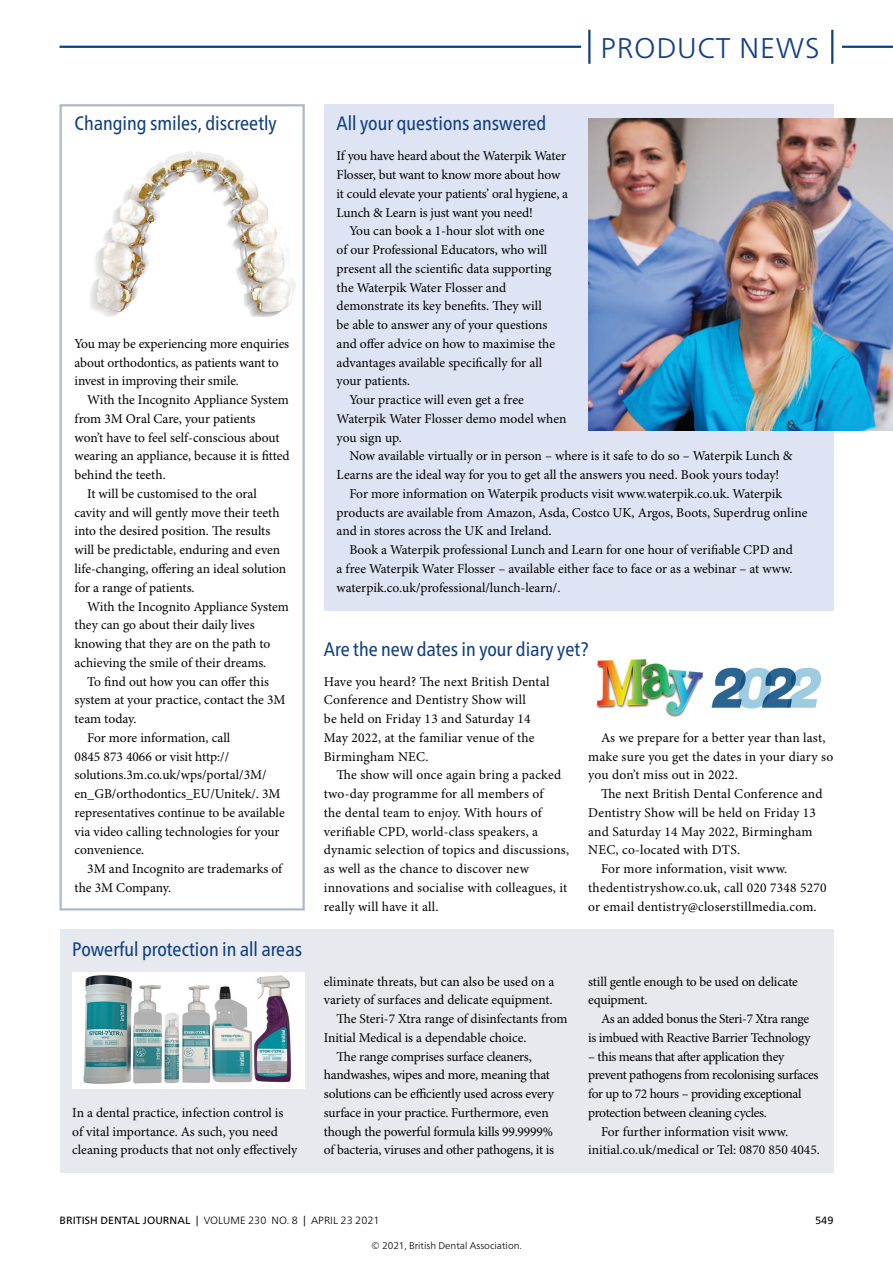
<style>
.page{position:relative;width:893px;height:1263px;background:#fff}
.page>*{position:absolute;margin:0;border:0;box-sizing:border-box;transform-origin:0 0}
.t1{font:300 28.5px "Frutiger Neue LT Pro";letter-spacing:.025em;color:#123f84}
.Title_9_Cnd_13pt_286{font:condensed 19.5px "Frutiger Neue LT Pro";color:#123f84}
.Para_9pt_ragged{font:13.5px/18.8px "Minion Pro";color:#000}
.Para_9pt_ragged_1st{font:13.5px/18.8px "Minion Pro";letter-spacing:-.005em;color:#000}
.Para_9pt_ragged-2{font:13.5px/18.8px "Minion Pro";letter-spacing:-.025em;color:#000;text-align:right}
.Para_9pt_ragged_1st-2{font:13.5px/18.8px "Minion Pro";letter-spacing:.015em;color:#000}
.t2{font:300 10.5px "Frutiger Neue LT Pro";letter-spacing:.005em;color:#000}
.t3{font:10.5px "Frutiger Neue LT Pro";color:#000}
.t4{font:300 9.75px "Frutiger Neue LT Pro";color:#000}
.s1{font-weight:400}
</style>
<div class="page">
<div style="left:324px;top:104px;width:509px;height:506px;background:#dee4f3"></div>
<div style="left:60px;top:929px;width:773px;height:244px;background:#e6e9ee"></div>
<div style="left:60px;top:104px;width:245px;height:806px;border:2px solid #aeb9c7"></div>
<img style="left:596px;top:659px;width:226px;height:58px">
<img style="left:588px;top:119px;width:305px;height:312px">
<img style="left:72px;top:973px;width:233px;height:116px">
<img style="left:90px;top:151px;width:206px;height:166px">
<hr style="left:60px;top:46px;width:521px;height:2px;background:#123f84">
<hr style="left:842px;top:46px;width:51px;height:2px;background:#123f84">
<hr style="left:588px;top:30px;width:2px;height:34px;background:#123f84">
<hr style="left:831px;top:30px;width:2px;height:34px;background:#123f84">
<p class="Title_9_Cnd_13pt_286" style="left:75px;top:112px;width:204px">Changing smiles, discreetly</p>
<p class="Title_9_Cnd_13pt_286" style="left:337px;top:112px;width:211px">All your questions answered</p>
<h1 class="t1" style="left:601px;top:31px;width:221px">PRODUCT NEWS</h1>
<p class="Para_9pt_ragged_1st" style="left:75px;top:335px;width:216px">You may be experiencing more enquiries about orthodontics, as patients want to invest in improving their smile.</p>
<p class="Para_9pt_ragged" style="left:75px;top:391px;width:217px;text-indent:13px">With the Incognito Appliance System from 3M Oral Care, your patients<br>won’t have to feel self-conscious about wearing an appliance, because it is fitted behind the teeth.</p>
<p class="Para_9pt_ragged" style="left:75px;top:485px;width:213px;text-indent:13px">It will be customised to the oral cavity and will gently move their teeth into the desired position. The results will be predictable, enduring and even life-changing, offering an ideal solution for a range of patients.</p>
<p class="Para_9pt_ragged" style="left:75px;top:597px;width:216px;text-indent:13px">With the Incognito Appliance System they can go about their daily lives knowing that they are on the path to achieving the smile of their dreams.</p>
<p class="Para_9pt_ragged" style="left:75px;top:672px;width:213px;text-indent:13px">To find out how you can offer this system at your practice, contact the 3M team today.</p>
<p class="Para_9pt_ragged" style="left:75px;top:729px;width:212px;text-indent:13px">For more information, call<br>0845 873 4066 or visit http:// solutions.3m.co.uk/wps/portal/3M/ en_GB/orthodontics_EU/Unitek/. 3M representatives continue to be available via video calling technologies for your convenience.</p>
<p class="Para_9pt_ragged" style="left:75px;top:860px;width:209px;text-indent:13px">3M and Incognito are trademarks of the 3M Company.</p>
<p class="Title_9_Cnd_13pt_286" style="left:72px;top:937px;width:231px">Powerful protection in all areas</p>
<p class="Para_9pt_ragged_1st" style="left:72px;top:1104px;width:227px">In a dental practice, infection control is of vital importance. As such, you need cleaning products that not only effectively</p>
<p class="Para_9pt_ragged_1st" style="left:337px;top:147px;width:233px">If you have heard about the Waterpik Water Flosser, but want to know more about how it could elevate your patients’ oral hygiene, a Lunch &amp; Learn is just want you need!</p>
<p class="Para_9pt_ragged" style="left:337px;top:222px;width:220px;text-indent:13px">You can book a 1-hour slot with one of our Professional Educators, who will present all the scientific data supporting the Waterpik Water Flosser and demonstrate its key benefits. They will be able to answer any of your questions and offer advice on how to maximise the advantages available specifically for all your patients.</p>
<p class="Para_9pt_ragged" style="left:337px;top:391px;width:231px;text-indent:13px">Your practice will even get a free<br>Waterpik Water Flosser demo model when you sign up.</p>
<p class="Para_9pt_ragged" style="left:337px;top:447px;width:457px;text-indent:13px">Now available virtually or in person – where is it safe to do so – Waterpik Lunch &amp;<br>Learns are the ideal way for you to get all the answers you need. Book yours today!</p>
<p class="Para_9pt_ragged" style="left:337px;top:485px;width:472px;text-indent:13px">For more information on Waterpik products visit www.waterpik.co.uk. Waterpik products are available from Amazon, Asda, Costco UK, Argos, Boots, Superdrug online and in stores across the UK and Ireland.</p>
<p class="Para_9pt_ragged" style="left:337px;top:541px;width:458px;text-align:justify;text-indent:13px">Book a Waterpik professional Lunch and Learn for one hour of verifiable CPD and a free Waterpik Water Flosser – available either face to face or as a webinar – at www. waterpik.co.uk/professional/lunch-learn/.</p>
<p class="Title_9_Cnd_13pt_286" style="left:324px;top:637px;width:267px">Are the new dates in your diary yet?</p>
<p class="Para_9pt_ragged_1st-2" style="left:324px;top:672px;width:227px">Have you heard? The next British Dental<br>Conference and Dentistry Show will<br>be held on Friday 13 and Saturday 14<br>May 2022, at the familiar venue of the<br>Birmingham NEC.</p>
<p class="Para_9pt_ragged" style="left:324px;top:766px;width:247px;text-indent:13px">The show will once again bring a packed two-day programme for all members of<br>the dental team to enjoy. With hours of verifiable CPD, world-class speakers, a dynamic selection of topics and discussions, as well as the chance to discover new innovations and socialise with colleagues, it really will have it all.</p>
<p class="Para_9pt_ragged" style="left:588px;top:729px;width:247px;text-indent:13px">As we prepare for a better year than last, make sure you get the dates in your diary so you don’t miss out in 2022.</p>
<p class="Para_9pt_ragged" style="left:588px;top:785px;width:236px;text-indent:13px">The next British Dental Conference and Dentistry Show will be held on Friday 13 and Saturday 14 May 2022, Birmingham NEC, co-located with DTS.</p>
<p class="Para_9pt_ragged" style="left:588px;top:860px;width:240px;text-indent:13px">For more information, visit www. thedentistryshow.co.uk, call 020 7348 5270 or email dentistry@closerstillmedia.com.</p>
<p class="Para_9pt_ragged_1st" style="left:324px;top:972px;width:232px">eliminate threats, but can also be used on a variety of surfaces and delicate equipment.</p>
<p class="Para_9pt_ragged" style="left:324px;top:1010px;width:245px;text-indent:13px">The Steri-7 Xtra range of disinfectants from<br>Initial Medical is a dependable choice.</p>
<p class="Para_9pt_ragged" style="left:324px;top:1047px;width:232px;text-indent:13px">The range comprises surface cleaners, handwashes, wipes and more, meaning that solutions can be efficiently used across every surface in your practice. Furthermore, even though the powerful formula kills 99.9999% of bacteria, viruses and other pathogens, it is</p>
<p class="Para_9pt_ragged" style="left:588px;top:972px;width:211px">still gentle enough to be used on delicate equipment.</p>
<p class="Para_9pt_ragged-2" style="left:588px;top:1010px;width:224px">As an added bonus the Steri-7 Xtra range<br>is imbued with Reactive Barrier Technology</p>
<p class="Para_9pt_ragged-2" style="left:588px;top:1047px;width:232px;text-align:left">– this means that after application they prevent pathogens from recolonising surfaces for up to 72 hours – providing exceptional protection between cleaning cycles.</p>
<p class="Para_9pt_ragged" style="left:588px;top:1122px;width:233px;text-indent:13px">For further information visit www. initial.co.uk/medical or Tel: 0870 850 4045.</p>
<p class="t2" style="left:60px;top:1214px;width:321px"><span class="s1">BRITISH DENTAL JOURNAL |</span> VOLUME 230 NO. 8 <span class="s1">|</span> April 23 2021</p>
<p class="t3" style="left:815px;top:1214px;width:20px">549</p>
<p class="t4" style="left:371px;top:1240px;width:152px">© 2021, British Dental Association.</p>
</div>
